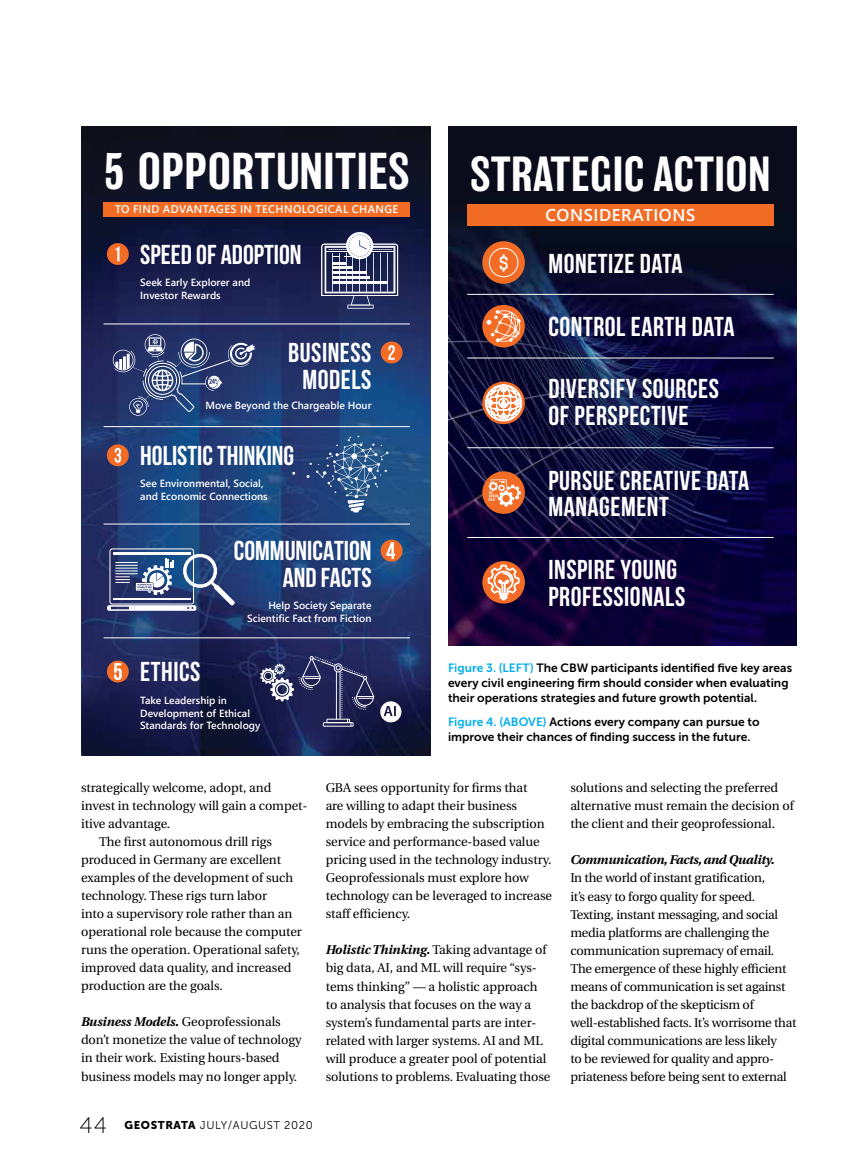
<style>
.page{position:relative;width:851px;height:1175px;background:#fff}
.page>*{position:absolute;margin:0;border:0;box-sizing:border-box;transform-origin:0 0}
.t1{font:500 47.7px "Balboa";letter-spacing:.01em;color:#fff}
.t2{font:500 45.3px "Balboa";letter-spacing:.01em;color:#fff}
.t3{font:700 27.3px/26.5px "Bebas Neue";letter-spacing:.02em;color:#fff}
.t4{font:700 27.3px/26.5px "Bebas Neue";color:#fff;text-align:right}
.t5{font:600 16.95px "Segoe UI";letter-spacing:.035em;color:#fff}
.t6{font:12.75px/18px "Utopia";letter-spacing:-.005em;color:#000}
.t7{font:italic 700 12.75px "Utopia";letter-spacing:-.02em;color:#000}
.t8{font:12px/15px "Museo Sans 700";color:#000}
.t9{font:11.25px "Museo Sans 300";letter-spacing:.05em;color:#000}
.t10{font:600 11.1px "Segoe UI";letter-spacing:.035em;color:#fff}
.t11{font:600 10.35px/12.5px "Segoe UI";color:#fff}
.s1{color:#00aeef}
.s2{font-weight:700;font-style:italic}
.s3{font-family:"Museo Sans 100";font-size:22.5px}
.s4{font-family:"Museo Sans 900"}
</style>
<div class="page">
<img style="left:448px;top:126px;width:348px;height:519px">
<div style="left:467px;top:204px;width:306px;height:21px;background:#f36c26"></div>
<svg style="left:482px;top:241px;width:43px;height:43px"></svg>
<div style="left:489px;top:248px;width:29px;height:29px;border:1px solid #fff;border-radius:50%"></div>
<svg style="left:498px;top:254px;width:10px;height:18px"></svg>
<hr style="left:467px;top:294px;width:306px;height:1px;background:#fff">
<hr style="left:467px;top:357px;width:306px;height:1px;background:#fff">
<hr style="left:467px;top:447px;width:306px;height:1px;background:#fff">
<hr style="left:467px;top:537px;width:306px;height:1px;background:#fff">
<div style="left:482px;top:305px;width:43px;height:42px;background:#f36c26;border-radius:50%"></div>
<svg style="left:486px;top:308px;width:35px;height:34px"></svg>
<div style="left:482px;top:561px;width:43px;height:42px;background:#f36c26;border-radius:50%"></div>
<svg style="left:487px;top:564px;width:32px;height:36px"></svg>
<svg style="left:482px;top:381px;width:43px;height:43px"></svg>
<svg style="left:485px;top:384px;width:37px;height:37px"></svg>
<div style="left:482px;top:471px;width:43px;height:43px;background:#f36c26;border-radius:50%"></div>
<svg style="left:488px;top:479px;width:32px;height:27px"></svg>
<img style="left:81px;top:126px;width:349px;height:629px">
<div style="left:380px;top:539px;width:22px;height:22px;background:#f36c26;border-radius:50%"></div>
<svg style="left:386px;top:542px;width:9px;height:17px"></svg>
<div style="left:107px;top:243px;width:22px;height:22px;background:#f36c26;border-radius:50%"></div>
<svg style="left:116px;top:247px;width:3px;height:14px"></svg>
<hr style="left:104px;top:323px;width:306px;height:1px;background:#fff">
<div style="left:380px;top:341px;width:22px;height:22px;background:#f36c26;border-radius:50%"></div>
<svg style="left:388px;top:345px;width:7px;height:15px"></svg>
<svg style="left:347px;top:305px;width:26px;height:4px"></svg>
<hr style="left:348px;top:305px;width:25px;height:3px;background:#fff">
<svg style="left:346px;top:232px;width:27px;height:27px"></svg>
<svg style="left:321px;top:234px;width:77px;height:71px"></svg>
<hr style="left:104px;top:426px;width:306px;height:1px;background:#fff">
<div style="left:107px;top:444px;width:22px;height:22px;background:#f36c26;border-radius:50%"></div>
<svg style="left:115px;top:448px;width:6px;height:14px"></svg>
<hr style="left:104px;top:523px;width:306px;height:1px;background:#fff">
<hr style="left:104px;top:637px;width:306px;height:1px;background:#fff">
<div style="left:107px;top:660px;width:22px;height:22px;background:#f36c26;border-radius:50%"></div>
<svg style="left:114px;top:663px;width:8px;height:17px"></svg>
<div style="left:109px;top:548px;width:85px;height:56px;border:1px solid #fff;border-radius:2px"></div>
<hr style="left:113px;top:552px;width:77px;height:3px;background:#fff">
<svg style="left:107px;top:553px;width:128px;height:58px"></svg>
<svg style="left:260px;top:656px;width:114px;height:70px;background:#383b67"></svg>
<svg style="left:380px;top:701px;width:21px;height:21px"></svg>
<svg style="left:113px;top:334px;width:142px;height:82px;background:#425281"></svg>
<svg style="left:306px;top:435px;width:82px;height:78px;background:#375b8c"></svg>
<svg style="left:292px;top:471px;width:3px;height:4px"></svg>
<div style="left:104px;top:202px;width:306px;height:14px;background:#f36c26"></div>
<h1 class="t1" style="left:104px;top:145px;width:308px">5 OPPORTUNITIES</h1>
<p class="t10" style="left:115px;top:199px;width:285px">TO FIND ADVANTAGES IN TECHNOLOGICAL CHANGE</p>
<h3 class="t4" style="left:140px;top:240px;width:163px">SPEED OF ADOPTION</h3>
<p class="t11" style="left:140px;top:275px;width:112px">Seek Early Explorer and<br>Investor Rewards</p>
<h3 class="t3" style="left:288px;top:339px;width:85px;text-align:center">BUSINESS<br>MODELS</h3>
<p class="t11" style="left:205px;top:398px;width:168px">Move Beyond the Chargeable Hour</p>
<h3 class="t4" style="left:140px;top:442px;width:155px">HOLISTIC THINKING</h3>
<p class="t11" style="left:140px;top:477px;width:129px">See Environmental, Social, and Economic Connections</p>
<h3 class="t4" style="left:234px;top:537px;width:139px">COMMUNICATION<br>AND FACTS</h3>
<p class="t11" style="left:247px;top:598px;width:126px;text-align:right">Help Society Separate<br>Scientific Fact from Fiction</p>
<h3 class="t3" style="left:140px;top:658px;width:62px">ETHICS</h3>
<p class="t11" style="left:140px;top:693px;width:122px">Take Leadership in<br>Development of Ethical<br>Standards for Technology</p>
<h2 class="t2" style="left:470px;top:149px;width:302px">STRATEGIC ACTION</h2>
<h3 class="t5" style="left:545px;top:199px;width:151px">CONSIDERATIONS</h3>
<h3 class="t3" style="left:548px;top:250px;width:136px">MONETIZE DATA</h3>
<h3 class="t3" style="left:548px;top:313px;width:188px">CONTROL EARTH DATA</h3>
<h3 class="t3" style="left:548px;top:375px;width:172px">DIVERSIFY SOURCES<br>OF PERSPECTIVE</h3>
<h3 class="t3" style="left:548px;top:466px;width:202px">PURSUE CREATIVE DATA<br>MANAGEMENT</h3>
<h3 class="t3" style="left:548px;top:556px;width:138px">INSPIRE YOUNG<br>PROFESSIONALS</h3>
<p class="t8" style="left:448px;top:660px;width:345px"><span class="s1">Figure 3. (LEFT)</span> The CBW participants identified five key areas every civil engineering firm should consider when evaluating their operations strategies and future growth potential.</p>
<p class="t8" style="left:448px;top:714px;width:313px"><span class="s1">Figure 4. (ABOVE)</span> Actions every company can pursue to improve their chances of finding success in the future.</p>
<p class="t6" style="left:81px;top:779px;width:192px">strategically welcome, adopt, and</p>
<p class="t6" style="left:81px;top:797px;width:228px">invest in technology will gain a compet-</p>
<p class="t6" style="left:81px;top:815px;width:91px">itive advantage.</p>
<p class="t6" style="left:99px;top:833px;width:174px">The first autonomous drill rigs</p>
<p class="t6" style="left:81px;top:851px;width:202px">produced in Germany are excellent</p>
<p class="t6" style="left:81px;top:869px;width:214px">examples of the development of such</p>
<p class="t6" style="left:81px;top:887px;width:187px">technology. These rigs turn labor</p>
<p class="t6" style="left:81px;top:905px;width:213px">into a supervisory role rather than an</p>
<p class="t6" style="left:81px;top:923px;width:222px">operational role because the computer</p>
<p class="t6" style="left:81px;top:941px;width:220px">runs the operation. Operational safety,</p>
<p class="t6" style="left:81px;top:959px;width:212px">improved data quality, and increased</p>
<p class="t6" style="left:81px;top:977px;width:143px">production are the goals.</p>
<p class="t6" style="left:81px;top:1013px;width:222px"><span class="s2">Business Models.</span> Geoprofessionals don’t monetize the value of technology in their work. Existing hours-based business models may no longer apply.</p>
<p class="t9" style="left:80px;top:1119px;width:235px"><span class="s3">44</span> <span class="s4">GEOSTRATA</span> JULY/AUGUST 2020</p>
<p class="t6" style="left:326px;top:779px;width:228px">GBA sees opportunity for firms that<br>are willing to adapt their business models by embracing the subscription service and performance-based value pricing used in the technology industry.<br>Geoprofessionals must explore how technology can be leveraged to increase staff efficiency.</p>
<p class="t6" style="left:326px;top:941px;width:226px"><span class="s2">Holistic Thinking.</span> Taking advantage of big data, AI, and ML will require “sys&shy;tems thinking” — a holistic approach to analysis that focuses on the way a system’s fundamental parts are inter&shy;related with larger systems. AI and ML will produce a greater pool of potential solutions to problems. Evaluating those</p>
<p class="t6" style="left:570px;top:779px;width:225px">solutions and selecting the preferred alternative must remain the decision of the client and their geoprofessional.</p>
<p class="t7" style="left:570px;top:852px;width:206px">Communication, Facts, and Quality.</p>
<p class="t6" style="left:570px;top:869px;width:228px">In the world of instant gratification,<br>it’s easy to forgo quality for speed.<br>Texting, instant messaging, and social media platforms are challenging the communication supremacy of email.<br>The emergence of these highly efficient means of communication is set against the backdrop of the skepticism of well-established facts. It’s worrisome that digital communications are less likely<br>to be reviewed for quality and appro&shy;priateness before being sent to external</p>
</div>
